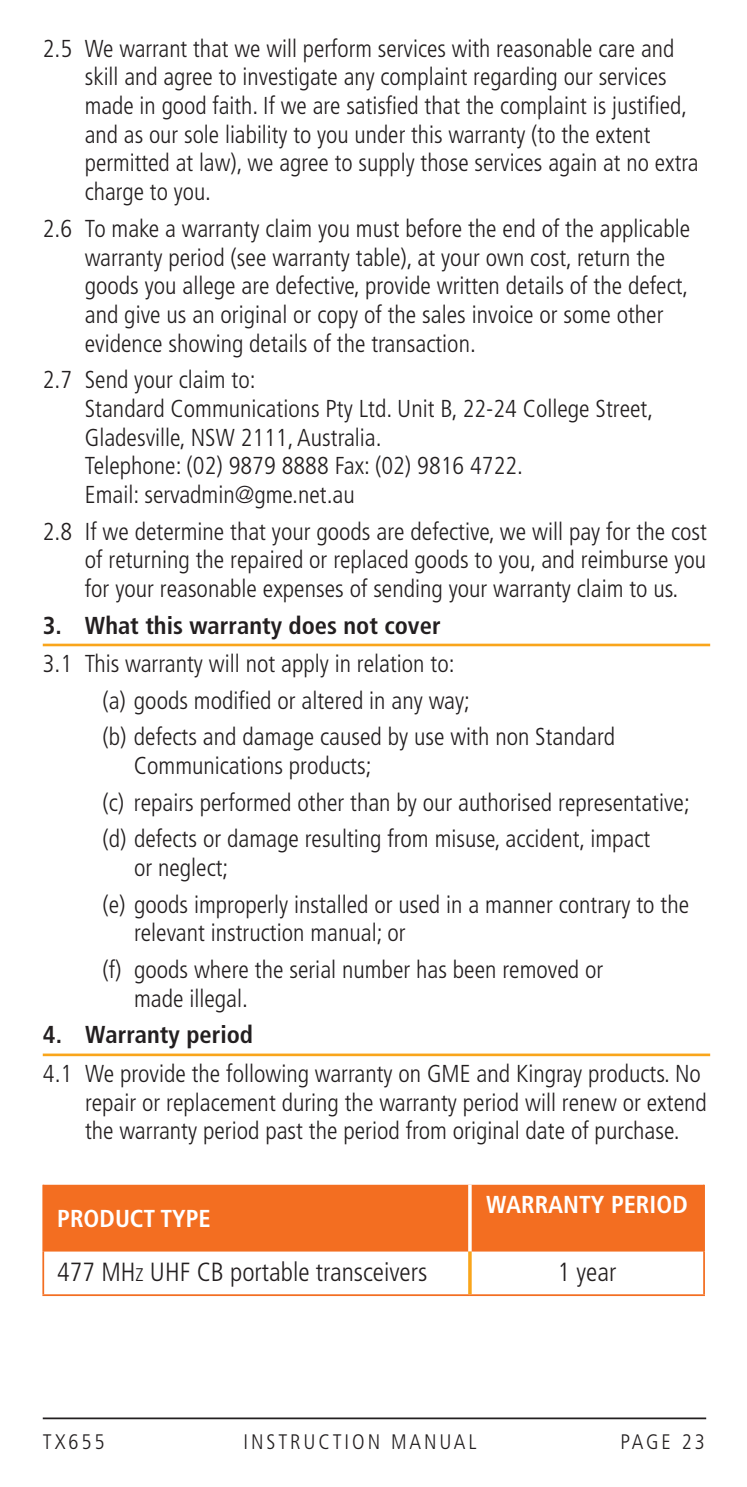
<style>
.page{position:relative;width:747px;height:1487px;background:#fff}
.page>*{position:absolute;margin:0;border:0;box-sizing:border-box;transform-origin:0 0}
.t1{font:300 condensed 26.25px "Frutiger LT";color:#231f20}
.t2{font:300 condensed 24.5px/28.7px "Frutiger LT";color:#231f20}
.t3{font:700 condensed 24.5px "Frutiger LT";color:#231f20}
.t4{font:700 condensed 24.5px "Frutiger LT";color:#fff}
.t5{font:300 condensed 21px "Frutiger LT";letter-spacing:.14em;color:#231f20}
.s1{font-style:inherit}
.s2{font-size:18.2px}
</style>
<div class="page">
<hr style="left:43px;top:1417px;width:662px;height:2px;background:#231f20">
<hr style="left:43px;top:644px;width:666px;height:2px;background:#f9a51b">
<hr style="left:43px;top:1054px;width:666px;height:2px;background:#f9a51b">
<div style="left:44px;top:1185px;width:658px;height:67px;background:#f36e21"></div>
<hr style="left:42px;top:1294px;width:427px;height:2px;background:#f36e21">
<hr style="left:469px;top:1294px;width:235px;height:2px;background:#f36e21">
<hr style="left:468px;top:1185px;width:3px;height:67px;background:#fff">
<hr style="left:468px;top:1252px;width:3px;height:42px;background:#f9a51b">
<hr style="left:42px;top:1185px;width:2px;height:67px;background:#f36e21">
<hr style="left:702px;top:1185px;width:2px;height:67px;background:#f36e21">
<hr style="left:42px;top:1252px;width:2px;height:42px;background:#f36e21">
<hr style="left:702px;top:1252px;width:2px;height:42px;background:#f36e21">
<p class="t2" style="left:85px;top:34px;width:615px;text-indent:-42px">2.5 We warrant that we will perform services with reasonable care and skill and agree to investigate any complaint regarding our services made in good faith. If we are satisfied that the complaint is justified, and as our sole liability to you under this warranty (to the extent permitted at law), we agree to supply those services again at no extra charge to you.</p>
<p class="t2" style="left:85px;top:214px;width:606px;text-indent:-42px">2.6 To make a warranty claim you must before the end of the applicable warranty period (see warranty table), at your own cost, return the goods you allege are defective, provide written details of the defect, and give us an original or copy of the sales invoice or some other evidence showing details of the transaction.</p>
<p class="t2" style="left:85px;top:366px;width:569px;text-indent:-42px">2.7 Send your claim to:<br>Standard Communications Pty Ltd. Unit B, 22-24 College Street, Gladesville, NSW 2111, Australia.<br>Telephone: (02) 9879 8888 Fax: (02) 9816 4722.<br>Email: servadmin@gme.net.au</p>
<p class="t2" style="left:85px;top:517px;width:623px;text-align:justify;text-indent:-42px">2.8 If we determine that your goods are defective, we will pay for the cost of returning the repaired or replaced goods to you, and reimburse you for your reasonable expenses of sending your warranty claim to us.</p>
<p class="t3" style="left:43px;top:611px;width:399px">3. What this warranty does not cover</p>
<p class="t2" style="left:102px;top:646px;width:514px;line-height:36.8px;text-indent:-59px">3.1 This warranty will not apply in relation to:<br>(a) goods modified or altered in any way;<br>(b) defects and damage caused by use with non Standard</p>
<p class="t2" style="left:102px;top:748px;width:588px;line-height:36.8px;text-indent:31px">Communications products;<br>(c) repairs performed other than by our authorised representative; (d) defects or damage resulting from misuse, accident, impact</p>
<p class="t2" style="left:102px;top:850px;width:588px;line-height:36.8px;text-indent:31px">or neglect;<br>(e) goods improperly installed or used in a manner contrary to the</p>
<p class="t2" style="left:102px;top:915px;width:502px;line-height:36.8px;text-indent:31px">relevant instruction manual; or<br>(f) goods where the serial number has been removed or</p>
<p class="t2" style="left:134px;top:984px;width:115px">made illegal.</p>
<p class="t3" style="left:43px;top:1020px;width:211px">4. Warranty period</p>
<p class="t2" style="left:85px;top:1059px;width:623px;text-indent:-42px">4.1 We provide the following warranty on G ME and Kingray products. No repair or replacement during the warranty period will renew or extend the warranty period past the period from original date of purchase.</p>
<p class="t4" style="left:57px;top:1204px;width:28px">Product</p>
<p class="t4" style="left:160px;top:1204px;width:14px">type</p>
<p class="t4" style="left:486px;top:1190px;width:4px">warranty</p>
<p class="t4" style="left:610px;top:1190px;width:14px">period</p>
<p class="t1" style="left:57px;top:1257px;width:371px">477 <span class="s1">MH</span><span class="s2">z</span> U HF CB portable transceivers</p>
<p class="t1" style="left:557px;top:1257px;width:60px">1 year</p>
<p class="t5" style="left:43px;top:1430px;width:63px">TX655</p>
<p class="t5" style="left:243px;top:1430px;width:234px">instruction manua l</p>
<p class="t5" style="left:620px;top:1430px;width:86px">PAGE 23</p>
</div>
